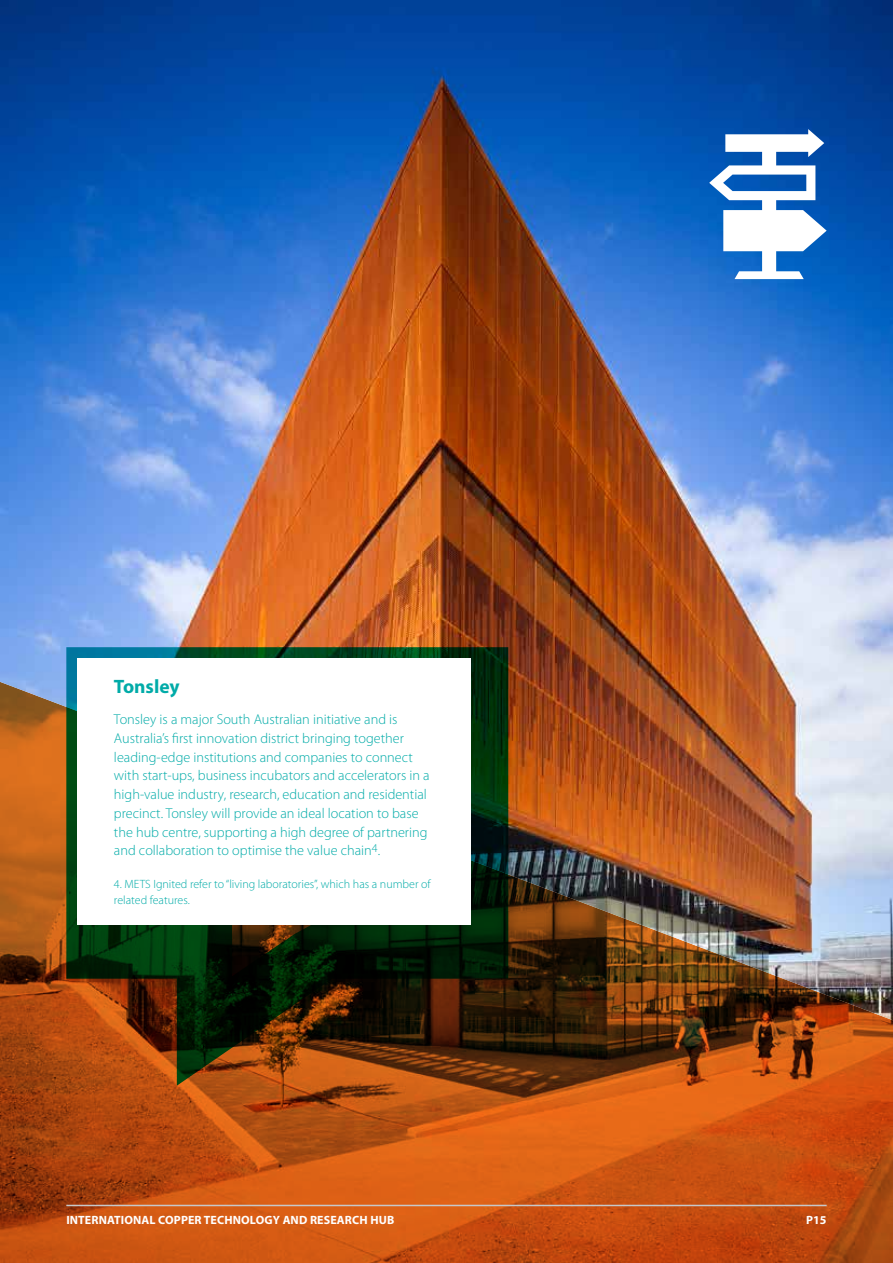
<style>
.page{position:relative;width:893px;height:1263px;background:#fff}
.page>*{position:absolute;margin:0;border:0;box-sizing:border-box;transform-origin:0 0}
.t1{font:700 19.35px "Myriad Pro";color:#00aba8}
.t2{font:300 14.25px/18.8px "Myriad Pro";color:#00aba8}
.t3{font:300 12px/16.5px "Myriad Pro";color:#00aba8}
.t4{font:700 12px "Myriad Pro";letter-spacing:.01em;color:#fff}
</style>
<div class="page">
<img style="left:0;top:1020px;width:893px;height:243px">
<img style="left:0;top:0;width:893px;height:1020px">
<svg style="left:66px;top:647px;width:442px;height:439px"></svg>
<div style="left:77px;top:658px;width:394px;height:266px;background:#fff"></div>
<hr style="left:66px;top:1205px;width:761px;height:1px;background:#c7c8ca">
<svg style="left:709px;top:129px;width:118px;height:150px"></svg>
<h1 class="t1" style="left:114px;top:673px;width:67px">Tonsley</h1>
<p class="t2" style="left:114px;top:710px;width:317px">Tonsley is a major South Australian initiative and is Australia’s first innovation district bringing together leading-edge institutions and companies to connect with start-ups, business incubators and accelerators in a high-value industry, research, education and residential precinct. Tonsley will provide an ideal location to base the hub centre, supporting a high degree of partnering and collaboration to optimise the value chain<sup>4</sup>.</p>
<p class="t3" style="left:114px;top:875px;width:318px">4. METS Ignited refer to “living laboratories”, which has a number of related features.</p>
<p class="t4" style="left:66px;top:1212px;width:329px">INTERNATIONAL COPPER TECHNOLOGY AND RESEARCH HUB</p>
<p class="t4" style="left:806px;top:1212px;width:22px">P15</p>
</div>
